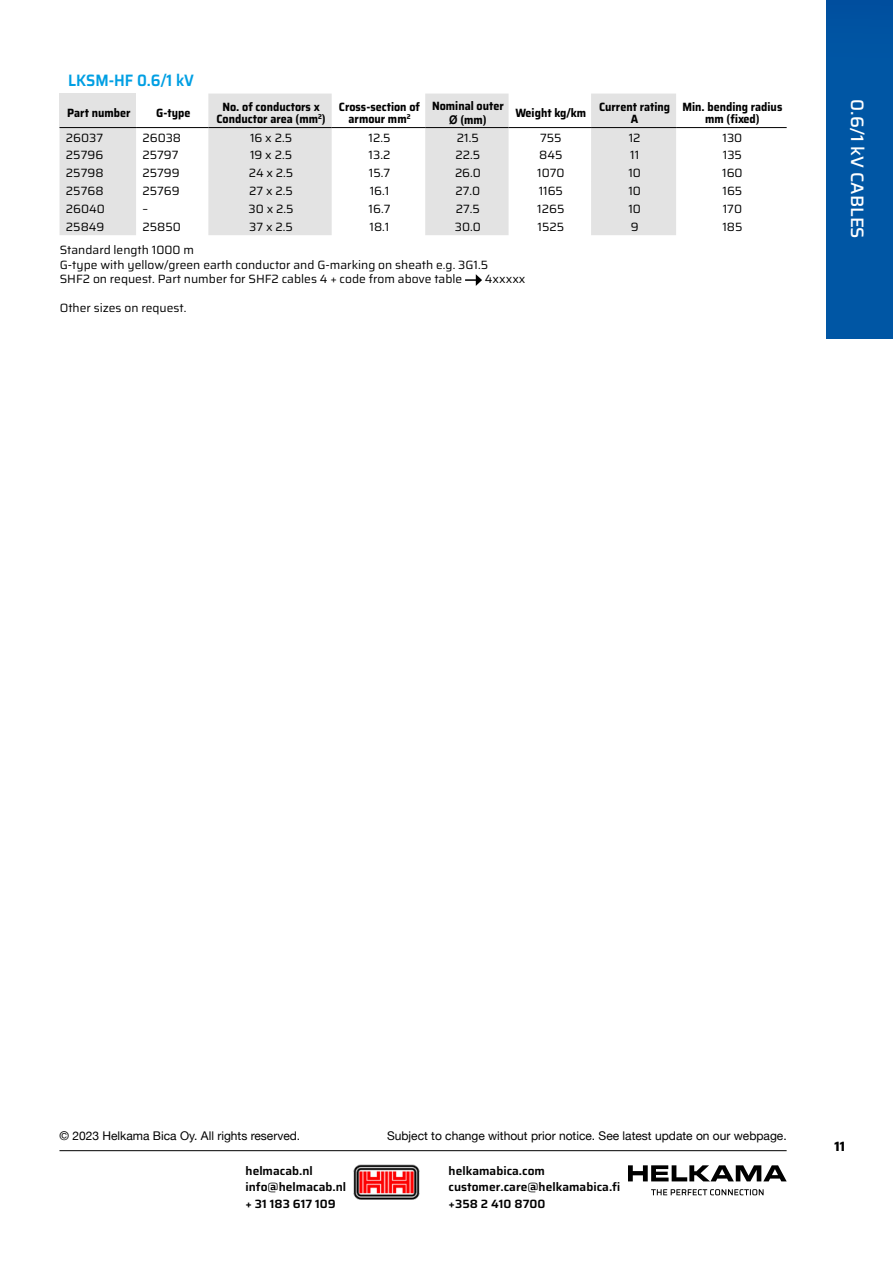
<style>
.page{position:relative;width:893px;height:1263px;background:#fff}
.page>*{position:absolute;margin:0;border:0;box-sizing:border-box;transform-origin:0 0}
.t1{font:500 18px "Saira";color:#fff}
.t2{font:600 16.5px "Saira";color:#009fe3;scale:.9 1}
.t3{font:700 13.5px "Saira";color:#000}
.t4{font:12px/14.4px "Saira";color:#000}
.t5{font:700 12px/12px "Saira";color:#000;text-align:center;scale:.9 1}
.t6{font:12px "Helvetica Neue";color:#000}
.t7{font:600 12px/16.5px "Saira";color:#000}
.s1{font-family:"Arial"}
</style>
<div class="page">
<hr style="left:59px;top:1150px;width:728px;height:1px;background:#000">
<img style="left:353px;top:1164px;width:67px;height:35px">
<svg style="left:628px;top:1165px;width:159px;height:16px"></svg>
<svg style="left:651px;top:1189px;width:112px;height:6px"></svg>
<svg style="left:60px;top:94px;width:616px;height:141px;fill:#e3e3e3"></svg>
<hr style="left:60px;top:127px;width:76px;height:1px;background:#000">
<hr style="left:136px;top:127px;width:72px;height:1px;background:#000">
<hr style="left:208px;top:127px;width:124px;height:1px;background:#000">
<hr style="left:332px;top:127px;width:93px;height:1px;background:#000">
<hr style="left:425px;top:127px;width:84px;height:1px;background:#000">
<hr style="left:509px;top:127px;width:82px;height:1px;background:#000">
<hr style="left:591px;top:127px;width:85px;height:1px;background:#000">
<hr style="left:676px;top:127px;width:111px;height:1px;background:#000">
<svg style="left:465px;top:274px;width:17px;height:12px"></svg>
<div style="left:826px;top:0;width:67px;height:338px;background:#0056a4"></div>
<h2 class="t2" style="left:68px;top:67px;width:142px">LKSM-HF 0.6/1 kV</h2>
<p class="t5" style="left:67px;top:107px;width:72px">Part number</p>
<p class="t5" style="left:156px;top:107px;width:40px">G-type</p>
<p class="t5" style="left:216px;top:101px;width:123px">No. of conductors x<br>Conductor area (mm<sup>2</sup>)</p>
<p class="t5" style="left:339px;top:101px;width:92px">Cross-section of armour mm<sup>2</sup></p>
<p class="t5" style="left:432px;top:99px;width:81px;line-height:13.5px">Nominal outer<br><span class="s1">Ø</span> (mm)</p>
<p class="t5" style="left:515px;top:107px;width:80px">Weight kg/km</p>
<p class="t5" style="left:599px;top:101px;width:80px">Current rating<br>A</p>
<p class="t5" style="left:682px;top:101px;width:112px">Min. bending radius mm (fixed)</p>
<p class="t4" style="left:66px;top:130px;width:39px">26037</p>
<p class="t4" style="left:142px;top:130px;width:40px">26038</p>
<p class="t4" style="left:250px;top:130px;width:44px">16 x 2.5</p>
<p class="t4" style="left:369px;top:130px;width:23px">12.5</p>
<p class="t4" style="left:457px;top:130px;width:23px">21.5</p>
<p class="t4" style="left:540px;top:130px;width:23px">755</p>
<p class="t4" style="left:629px;top:130px;width:13px">12</p>
<p class="t4" style="left:722px;top:130px;width:21px">130</p>
<p class="t4" style="left:66px;top:148px;width:39px">25796</p>
<p class="t4" style="left:142px;top:148px;width:38px">25797</p>
<p class="t4" style="left:250px;top:148px;width:44px">19 x 2.5</p>
<p class="t4" style="left:369px;top:148px;width:23px">13.2</p>
<p class="t4" style="left:456px;top:148px;width:26px">22.5</p>
<p class="t4" style="left:539px;top:148px;width:25px">845</p>
<p class="t4" style="left:630px;top:148px;width:11px">11</p>
<p class="t4" style="left:723px;top:148px;width:21px">135</p>
<p class="t4" style="left:66px;top:165px;width:39px">25798</p>
<p class="t4" style="left:142px;top:165px;width:39px">25799</p>
<p class="t4" style="left:249px;top:165px;width:46px">24 x 2.5</p>
<p class="t4" style="left:369px;top:165px;width:23px">15.7</p>
<p class="t4" style="left:455px;top:165px;width:27px">26.0</p>
<p class="t4" style="left:537px;top:165px;width:29px">1070</p>
<p class="t4" style="left:628px;top:165px;width:14px">10</p>
<p class="t4" style="left:722px;top:165px;width:22px">160</p>
<p class="t4" style="left:66px;top:183px;width:39px">25768</p>
<p class="t4" style="left:142px;top:183px;width:39px">25769</p>
<p class="t4" style="left:249px;top:183px;width:45px">27 x 2.5</p>
<p class="t4" style="left:370px;top:183px;width:21px">16.1</p>
<p class="t4" style="left:456px;top:183px;width:26px">27.0</p>
<p class="t4" style="left:539px;top:183px;width:26px">1165</p>
<p class="t4" style="left:628px;top:183px;width:14px">10</p>
<p class="t4" style="left:722px;top:183px;width:21px">165</p>
<p class="t4" style="left:66px;top:201px;width:41px">26040</p>
<p class="t4" style="left:142px;top:201px;width:7px">–</p>
<p class="t4" style="left:249px;top:201px;width:46px">30 x 2.5</p>
<p class="t4" style="left:369px;top:201px;width:23px">16.7</p>
<p class="t4" style="left:456px;top:201px;width:26px">27.5</p>
<p class="t4" style="left:537px;top:201px;width:29px">1265</p>
<p class="t4" style="left:628px;top:201px;width:14px">10</p>
<p class="t4" style="left:723px;top:201px;width:21px">170</p>
<p class="t4" style="left:66px;top:219px;width:40px">25849</p>
<p class="t4" style="left:142px;top:219px;width:40px">25850</p>
<p class="t4" style="left:249px;top:219px;width:45px">37 x 2.5</p>
<p class="t4" style="left:370px;top:219px;width:21px">18.1</p>
<p class="t4" style="left:455px;top:219px;width:28px">30.0</p>
<p class="t4" style="left:537px;top:219px;width:28px">1525</p>
<p class="t4" style="left:631px;top:219px;width:9px">9</p>
<p class="t4" style="left:722px;top:219px;width:22px">185</p>
<p class="t4" style="left:60px;top:242px;width:430px">Standard length 1000 m<br>G-type with yellow/green earth conductor and G-marking on sheath e.g. 3G1.5<br>SHF2 on request. Part number for SHF2 cables 4 + code from above table</p>
<p class="t4" style="left:485px;top:271px;width:42px">4xxxxx</p>
<p class="t4" style="left:60px;top:300px;width:128px">Other sizes on request.</p>
<h1 class="t1" style="left:872px;top:99px;width:141px;rotate:90deg">0.6/1 kV CABLES</h1>
<p class="t6" style="left:60px;top:1127px;width:242px">© 2023 Helkama Bica Oy. All rights reserved.</p>
<p class="t6" style="left:387px;top:1127px;width:401px">Subject to change without prior notice. See latest update on our webpage.</p>
<p class="t7" style="left:449px;top:1162px;width:173px">helkamabica.com customer.care@helkamabica.fi +358 2 410 8700</p>
<p class="t7" style="left:246px;top:1162px;width:102px">helmacab.nl info@helmacab.nl + 31 183 617 109</p>
<p class="t3" style="left:834px;top:1135px;width:12px">11</p>
</div>
